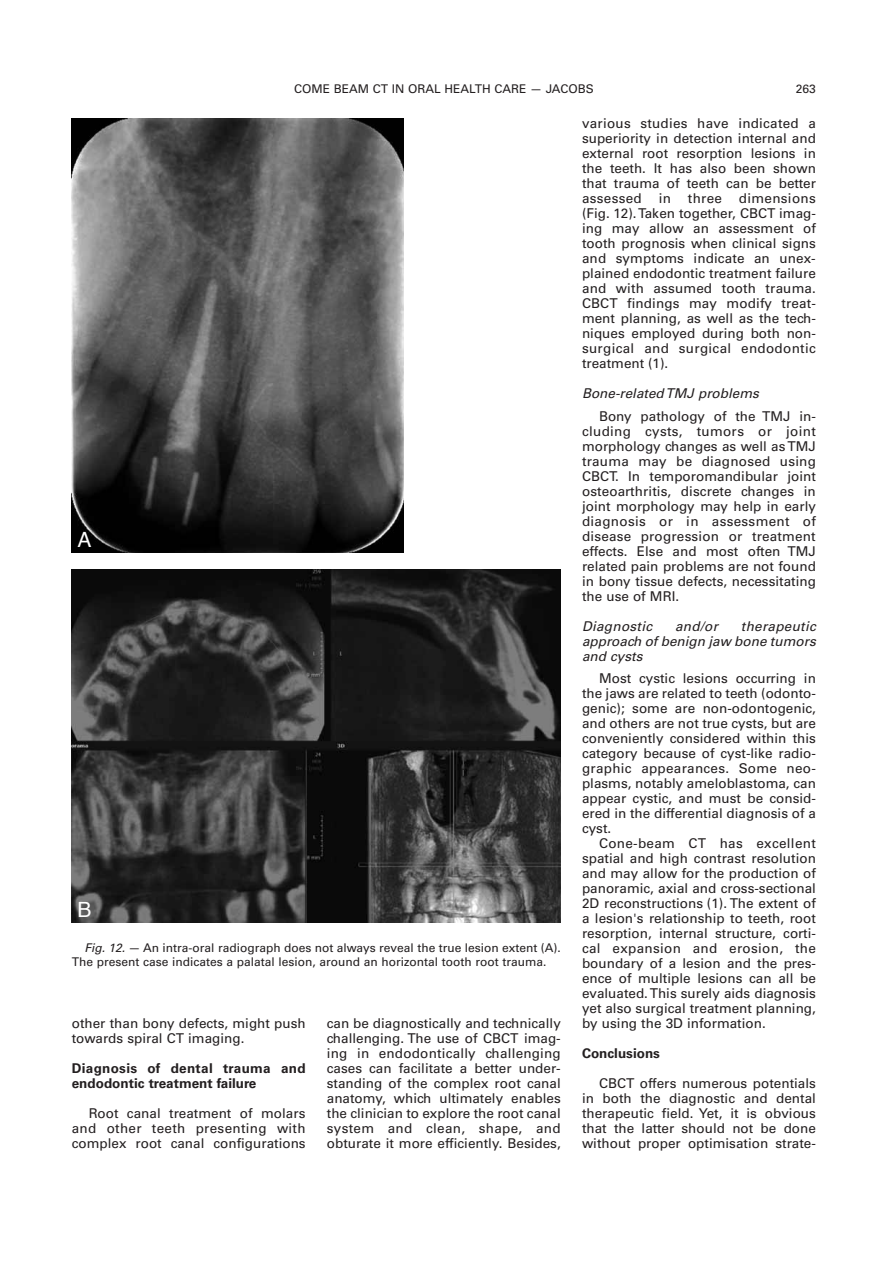
<style>
.page{position:relative;width:892px;height:1262px;background:#fff}
.page>*{position:absolute;margin:0;border:0;box-sizing:border-box;transform-origin:0 0}
.t1{font:21px "Helvetica";color:#fff}
.t2{font:13.5px/15px "Univers";color:#231f20;text-align:justify}
.t3{font:italic 13.5px/15px "Univers";color:#231f20;text-align:justify}
.t4{font:700 13.5px/15px "Univers";color:#231f20}
.t5{font:italic 13.5px "Univers";letter-spacing:.02em;color:#231f20}
.t6{font:12px/13.5px "Univers";color:#231f20}
.s1{font-style:italic}
</style>
<div class="page">
<img style="left:72px;top:119px;width:331px;height:433px">
<img style="left:72px;top:569px;width:489px;height:353px">
<p class="t6" style="left:294px;top:83px;width:301px">COME BEAM CT IN ORAL HEALTH CARE — JACOBS</p>
<p class="t6" style="left:796px;top:83px;width:22px">263</p>
<h1 class="t1" style="left:78px;top:531px;width:16px">A</h1>
<h1 class="t1" style="left:78px;top:901px;width:16px">B</h1>
<p class="t6" style="left:72px;top:942px;width:491px;text-indent:13px"><span class="s1">Fig. 12.</span> — An intra-oral radiograph does not always reveal the true lesion extent (A).<br>The present case indicates a palatal lesion, around an horizontal tooth root trauma.</p>
<p class="t2" style="left:72px;top:1017px;width:235px">other than bony defects, might push towards spiral CT imaging.</p>
<p class="t4" style="left:72px;top:1062px;width:235px">Diagnosis of dental trauma and endodontic treatment failure</p>
<p class="t2" style="left:72px;top:1107px;width:235px;text-indent:17px">Root canal treatment of molars and other teeth presenting with complex root canal configurations</p>
<p class="t2" style="left:327px;top:1017px;width:235px">can be diagnostically and technically challenging. The use of CBCT imag&shy;ing in endodontically challenging cases can facilitate a better under&shy;standing of the complex root canal anatomy, which ultimately enables the clinician to explore the root canal system and clean, shape, and obturate it more efficiently. Besides,</p>
<p class="t2" style="left:582px;top:117px;width:235px">various studies have indicated a superiority in detection internal and external root resorption lesions in the teeth. It has also been shown that trauma of teeth can be better assessed in three dimensions (Fig. 12). Taken together, CBCT imag&shy;ing may allow an assessment of tooth prognosis when clinical signs and symptoms indicate an unex&shy;plained endodontic treatment failure and with assumed tooth trauma.<br>CBCT findings may modify treat&shy;ment planning, as well as the tech&shy;niques employed during both non&shy;surgical and surgical endodontic treatment (1).</p>
<p class="t3" style="left:582px;top:387px;width:178px">Bone-related TMJ problems</p>
<p class="t2" style="left:582px;top:410px;width:235px;text-indent:17px">Bony pathology of the TMJ in - cluding cysts, tumors or joint morphology changes as well as TMJ trauma may be diagnosed using CBCT. In temporomandibular joint osteoarthritis, discrete changes in joint morphology may help in early diagnosis or in assessment of disease progression or treatment effects. Else and most often TMJ related pain problems are not found in bony tissue defects, necessitating the use of MRI.</p>
<p class="t5" style="left:582px;top:621px;width:72px">Diagnostic</p>
<p class="t3" style="left:675px;top:620px;width:44px">and/or</p>
<p class="t3" style="left:582px;top:620px;width:235px;text-indent:159px">therapeutic approach of benign jaw bone tumors and cysts</p>
<p class="t2" style="left:582px;top:672px;width:235px;text-indent:17px">Most cystic lesions occurring in the jaws are related to teeth (odonto&shy;genic); some are non-odontogenic, and others are not true cysts, but are conveniently considered within this category because of cyst-like radio - graphic appearances. Some neo&shy;plasms, notably ameloblastoma, can appear cystic, and must be consid&shy;ered in the differential diagnosis of a cyst.</p>
<p class="t2" style="left:582px;top:837px;width:235px;text-indent:17px">Cone-beam CT has excellent spatial and high contrast resolution and may allow for the production of panoramic, axial and cross-sectional 2D reconstructions (1). The extent of a lesion's relationship to teeth, root resorption, internal structure, corti&shy;cal expansion and erosion, the boundary of a lesion and the pres&shy;ence of multiple lesions can all be evaluated. This surely aids diagnosis yet also surgical treatment planning, by using the 3D information.</p>
<p class="t4" style="left:582px;top:1047px;width:80px">Conclusions</p>
<p class="t2" style="left:582px;top:1077px;width:235px;text-indent:17px">CBCT offers numerous potentials in both the diagnostic and dental therapeutic field. Yet, it is obvious that the latter should not be done without proper optimisation strate-</p>
</div>
